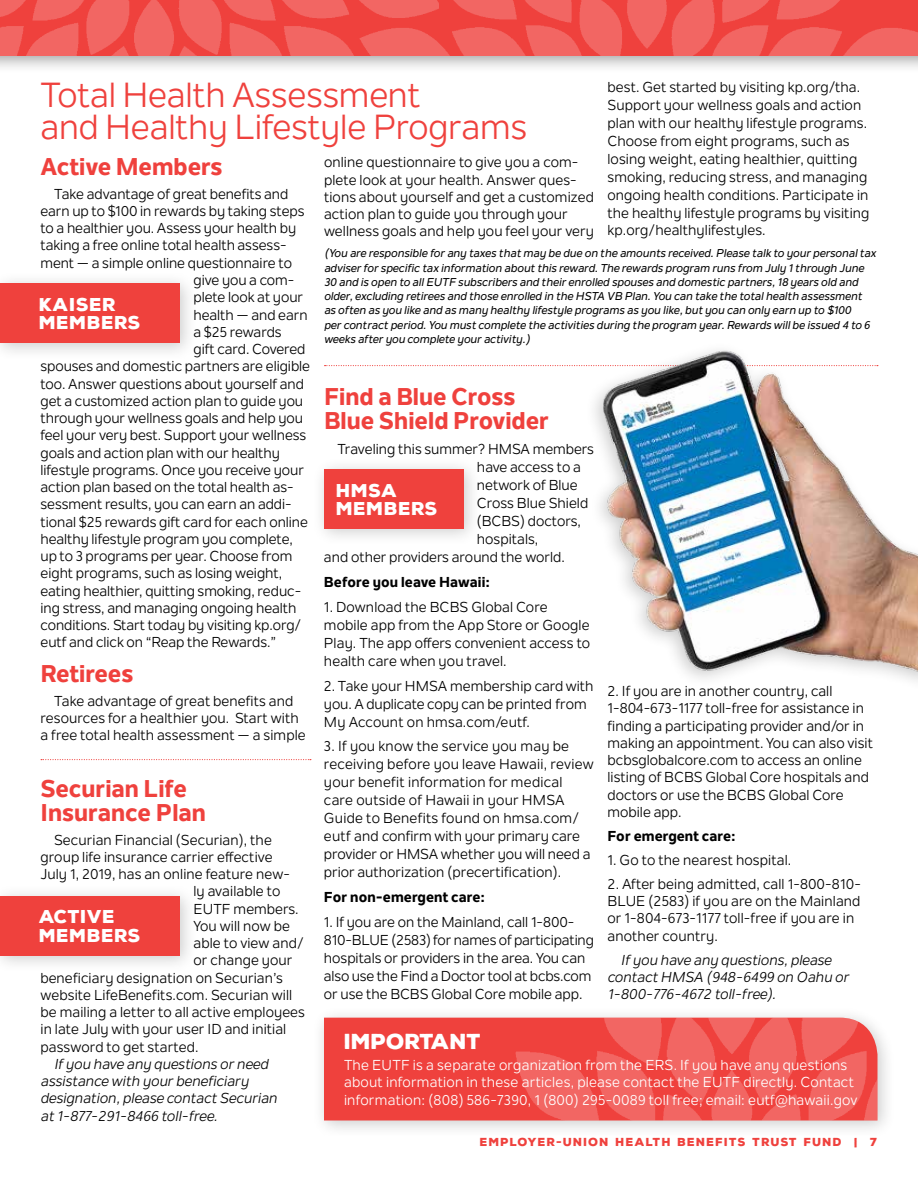
<style>
.page{position:relative;width:918px;height:1188px;background:#fff}
.page>*{position:absolute;margin:0;border:0;box-sizing:border-box;transform-origin:0 0}
.t1{font:34.5px/32.2px "Nolan Next";letter-spacing:-.005em;color:#ef413d}
.t2{font:800 24px/24.8px "Nolan Next";color:#ef413d}
.t3{font:900 21px "Nexa Rust Sans";letter-spacing:-.005em;color:#fff}
.t4{font:900 18px/18.6px "Nexa Rust Sans";letter-spacing:.025em;color:#fff}
.t5{font:14.25px/18px "Nolan Next";color:#000}
.t6{font:14.25px/17.2px "Nolan Next";letter-spacing:.015em;color:#fff}
.t7{font:italic 14.25px/17.2px "Nolan Next";letter-spacing:.01em;color:#000}
.t8{font:800 14.25px "Nolan Next";color:#000}
.t9{font:italic 500 11.25px/14.2px "Nolan Next";letter-spacing:.01em;color:#000}
.t10{font:900 11.25px "Nexa Rust Sans";letter-spacing:.1em;color:#ef413d}
</style>
<div class="page">
<svg style="left:41px;top:759px;width:270px;height:1px"></svg>
<svg style="left:325px;top:365px;width:259px;height:1px"></svg>
<div style="left:312px;top:1006px;width:584px;height:133px;background:#000;opacity:.2"></div>
<div style="left:324px;top:1018px;width:79px;height:102px;background:#ef413d"></div>
<img style="left:403px;top:1018px;width:475px;height:102px">
<div style="left:0;top:0;width:918px;height:74px;background:#000;opacity:.4"></div>
<img style="left:439px;top:0;width:479px;height:55px">
<img style="left:0;top:0;width:439px;height:55px">
<div style="left:312px;top:457px;width:170px;height:90px;background:#000;opacity:.2"></div>
<div style="left:324px;top:469px;width:139px;height:59px;background:#ef413d"></div>
<div style="left:0;top:271px;width:199px;height:90px;background:#000;opacity:.2"></div>
<div style="left:0;top:283px;width:180px;height:60px;background:#ef413d"></div>
<div style="left:0;top:884px;width:199px;height:90px;background:#000;opacity:.2"></div>
<div style="left:0;top:896px;width:180px;height:59px;background:#ef413d"></div>
<img style="left:588px;top:350px;width:330px;height:331px">
<p class="t5" style="left:608px;top:78px;width:264px">best. Get started by visiting kp.org/tha.<br>Support your wellness goals and action plan with our healthy lifestyle programs.<br>Choose from eight programs, such as losing weight, eating healthier, quitting smoking, reducing stress, and managing ongoing health conditions. Participate in the healthy lifestyle programs by visiting kp.org/healthylifestyles.</p>
<h1 class="t1" style="left:40px;top:78px;width:488px">Total Health Assessment<br>and Healthy Lifestyle Programs</h1>
<p class="t5" style="left:324px;top:154px;width:271px;line-height:17.2px">online questionnaire to give you a com&shy;plete look at your health. Answer ques&shy;tions about yourself and get a customized action plan to guide you through your wellness goals and help you feel your very</p>
<h2 class="t2" style="left:40px;top:154px;width:184px">Active Members</h2>
<p class="t5" style="left:54px;top:185px;width:236px">Take advantage of great benefits and</p>
<p class="t5" style="left:41px;top:202px;width:266px">earn up to $100 in rewards by taking steps</p>
<p class="t5" style="left:41px;top:219px;width:257px">to a healthier you. Assess your health by</p>
<p class="t5" style="left:41px;top:236px;width:248px">taking a free online total health assess-</p>
<p class="t5" style="left:41px;top:254px;width:253px">ment — a simple online questionnaire to</p>
<p class="t5" style="left:193px;top:271px;width:102px">give you a com-</p>
<p class="t5" style="left:193px;top:288px;width:111px">plete look at your</p>
<p class="t5" style="left:193px;top:305px;width:116px">health — and earn</p>
<p class="t5" style="left:193px;top:323px;width:90px">a $25 rewards</p>
<p class="t5" style="left:193px;top:340px;width:114px">gift card. Covered</p>
<p class="t5" style="left:41px;top:357px;width:271px">spouses and domestic partners are eligible</p>
<p class="t5" style="left:41px;top:375px;width:265px">too. Answer questions about yourself and</p>
<p class="t5" style="left:41px;top:392px;width:264px">get a customized action plan to guide you</p>
<p class="t5" style="left:41px;top:409px;width:264px">through your wellness goals and help you</p>
<p class="t5" style="left:41px;top:426px;width:267px">feel your very best. Support your wellness</p>
<p class="t5" style="left:41px;top:444px;width:241px">goals and action plan with our healthy</p>
<p class="t5" style="left:41px;top:461px;width:265px">lifestyle programs. Once you receive your</p>
<p class="t5" style="left:41px;top:478px;width:255px">action plan based on the total health as-</p>
<p class="t5" style="left:41px;top:495px;width:253px">sessment results, you can earn an addi-</p>
<p class="t5" style="left:41px;top:513px;width:269px">tional $25 rewards gift card for each online</p>
<p class="t5" style="left:41px;top:530px;width:254px">healthy lifestyle program you complete,</p>
<p class="t5" style="left:41px;top:547px;width:253px">up to 3 programs per year. Choose from</p>
<p class="t5" style="left:41px;top:564px;width:243px">eight programs, such as losing weight,</p>
<p class="t5" style="left:41px;top:582px;width:262px">eating healthier, quitting smoking, reduc-</p>
<p class="t5" style="left:41px;top:599px;width:257px">ing stress, and managing ongoing health</p>
<p class="t5" style="left:41px;top:616px;width:262px">conditions. Start today by visiting kp.org/</p>
<p class="t5" style="left:41px;top:633px;width:237px">eutf and click on “Reap the Rewards.”</p>
<h2 class="t2" style="left:40px;top:661px;width:95px">Retirees</h2>
<p class="t5" style="left:41px;top:692px;width:267px;line-height:17.2px;text-align:center">Take advantage of great benefits and resources for a healthier you. Start with a free total health assessment — a simple</p>
<p class="t9" style="left:324px;top:246px;width:553px">(You are responsible for any taxes that may be due on the amounts received. Please talk to your personal tax adviser for specific tax information about this reward. The rewards program runs from July 1 through June 30 and is open to all EUTF subscribers and their enrolled spouses and domestic partners, 18 years old and older, excluding retirees and those enrolled in the HSTA VB Plan. You can take the total health assessment as often as you like and as many healthy lifestyle programs as you like, but you can only earn up to $100<br>per contract period. You must complete the activities during the program year. Rewards will be issued 4 to 6 weeks after you complete your activity.)</p>
<p class="t4" style="left:39px;top:295px;width:102px">KAISER<br>MEMBERS</p>
<h2 class="t2" style="left:324px;top:384px;width:226px">Find a Blue Cross<br>Blue Shield Provider</h2>
<p class="t5" style="left:338px;top:440px;width:258px">Traveling this summer? HMSA members</p>
<p class="t5" style="left:477px;top:458px;width:105px">have access to a</p>
<p class="t5" style="left:477px;top:476px;width:102px">network of Blue</p>
<p class="t5" style="left:477px;top:494px;width:113px">Cross Blue Shield</p>
<p class="t5" style="left:477px;top:512px;width:106px">(BCBS) doctors,</p>
<p class="t5" style="left:477px;top:530px;width:63px">hospitals,</p>
<p class="t5" style="left:324px;top:548px;width:243px">and other providers around the world.</p>
<p class="t8" style="left:324px;top:573px;width:168px">Before you leave Hawaii:</p>
<p class="t5" style="left:324px;top:598px;width:268px">1. Download the BCBS Global Core mobile app from the App Store or Google Play. The app offers convenient access to health care when you travel.</p>
<p class="t5" style="left:324px;top:676px;width:271px">2. Take your HMSA membership card with you. A duplicate copy can be printed from<br>My Account on hmsa.com/eutf.</p>
<p class="t5" style="left:324px;top:737px;width:271px">3. If you know the service you may be receiving before you leave Hawaii, review your benefit information for medical care outside of Hawaii in your HMSA Guide to Benefits found on hmsa.com/ eutf and confirm with your primary care provider or HMSA whether you will need a prior authorization (precertification).</p>
<p class="t8" style="left:324px;top:888px;width:163px">For non-emergent care:</p>
<p class="t5" style="left:324px;top:913px;width:271px">1. If you are on the Mainland, call 1-800- 810-BLUE (2583) for names of participating hospitals or providers in the area. You can also use the Find a Doctor tool at bcbs.com or use the BCBS Global Core mobile app.</p>
<p class="t4" style="left:336px;top:481px;width:102px">HMSA<br>MEMBERS</p>
<p class="t5" style="left:608px;top:682px;width:267px;line-height:17.2px">2. If you are in another country, call 1-804-673-1177 toll-free for assistance in finding a participating provider and/or in making an appointment. You can also visit bcbsglobalcore.com to access an online listing of BCBS Global Core hospitals and doctors or use the BCBS Global Core mobile app.</p>
<p class="t8" style="left:608px;top:827px;width:130px">For emergent care:</p>
<p class="t5" style="left:608px;top:851px;width:185px">1. Go to the nearest hospital.</p>
<p class="t5" style="left:608px;top:875px;width:255px;line-height:17.2px">2. After being admitted, call 1-800-810- BLUE (2583) if you are on the Mainland or 1-804-673-1177 toll-free if you are in another country.</p>
<p class="t7" style="left:608px;top:951px;width:243px;text-indent:13px">If you have any questions, please contact HMSA (948-6499 on Oahu or<br>1-800-776-4672 toll-free).</p>
<h2 class="t2" style="left:40px;top:776px;width:167px;line-height:24px">Securian Life<br>Insurance Plan</h2>
<p class="t5" style="left:54px;top:830px;width:219px">Securian Financial (Securian), the</p>
<p class="t5" style="left:41px;top:848px;width:234px">group life insurance carrier effective</p>
<p class="t5" style="left:41px;top:865px;width:251px">July 1, 2019, has an online feature new-</p>
<p class="t5" style="left:193px;top:882px;width:88px">ly available to</p>
<p class="t5" style="left:193px;top:900px;width:107px">EUTF members.</p>
<p class="t5" style="left:193px;top:917px;width:98px">You will now be</p>
<p class="t5" style="left:193px;top:934px;width:112px">able to view and/</p>
<p class="t5" style="left:193px;top:951px;width:101px">or change your</p>
<p class="t5" style="left:41px;top:969px;width:244px">beneficiary designation on Securian’s</p>
<p class="t5" style="left:41px;top:986px;width:253px">website LifeBenefits.com. Securian will</p>
<p class="t5" style="left:41px;top:1003px;width:266px">be mailing a letter to all active employees</p>
<p class="t5" style="left:41px;top:1020px;width:247px">in late July with your user ID and initial</p>
<p class="t5" style="left:41px;top:1038px;width:160px">password to get started.</p>
<p class="t7" style="left:41px;top:1055px;width:238px;text-indent:13px">If you have any questions or need assistance with your beneficiary designation, please contact Securian at 1-877-291-8466 toll-free.</p>
<p class="t4" style="left:39px;top:908px;width:102px">ACTIVE<br>MEMBERS</p>
<h3 class="t3" style="left:344px;top:1027px;width:139px">IMPORTANT</h3>
<p class="t6" style="left:344px;top:1056px;width:515px">The EUTF is a separate organization from the ERS. If you have any questions about information in these articles, please contact the EUTF directly. Contact information: (808) 586-7390, 1 (800) 295-0089 toll free; email: eutf@hawaii.gov</p>
<p class="t10" style="left:480px;top:1134px;width:399px">EMPLOYER-UNION HEALTH BENEFITS TRUST FUND | 7</p>
</div>
